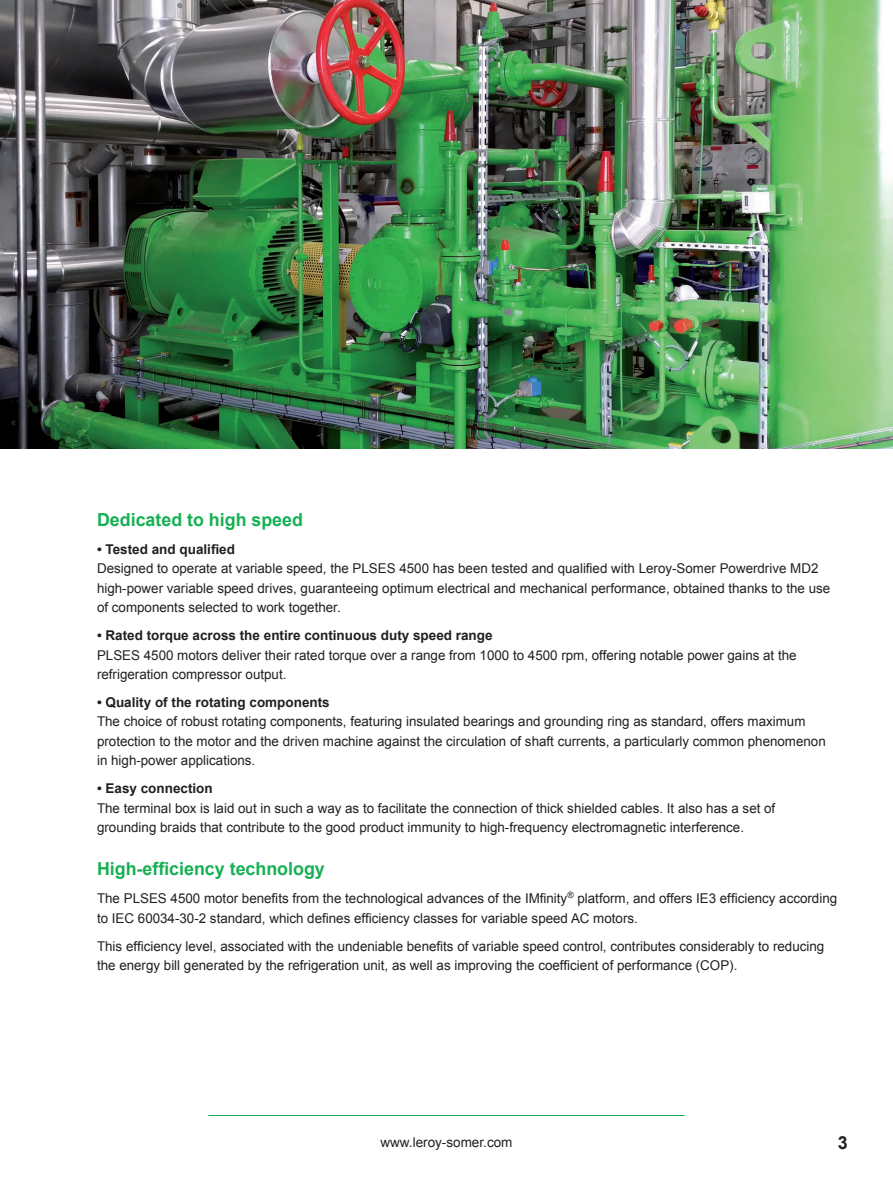
<style>
.page{position:relative;width:893px;height:1191px;background:#fff}
.page>*{position:absolute;margin:0;border:0;box-sizing:border-box;transform-origin:0 0}
.t1{font:700 18px "Arial";color:#15b053}
.t2{font:700 18px "Arial";color:#231f20}
.t3{font:13.5px/19.5px "Arial";color:#231f20}
.t4{font:700 13.5px "Arial";color:#231f20}
</style>
<div class="page">
<hr style="left:208px;top:1115px;width:477px;height:1px;background:#15b053">
<img style="left:0;top:0;width:893px;height:449px">
<h1 class="t1" style="left:97px;top:508px;width:207px">Dedicated to high speed</h1>
<p class="t4" style="left:97px;top:540px;width:140px">• Tested and qualified</p>
<p class="t3" style="left:97px;top:559px;width:735px">Designed to operate at variable speed, the PLSES 4500 has been tested and qualified with Leroy-Somer Powerdrive MD2 high-power variable speed drives, guaranteeing optimum electrical and mechanical performance, obtained thanks to the use of components selected to work together.</p>
<p class="t4" style="left:97px;top:626px;width:397px">• Rated torque across the entire continuous duty speed range</p>
<p class="t3" style="left:97px;top:645px;width:701px">PLSES 4500 motors deliver their rated torque over a range from 1000 to 4500 rpm, offering notable power gains at the refrigeration compressor output.</p>
<p class="t4" style="left:97px;top:693px;width:234px">• Quality of the rotating components</p>
<p class="t3" style="left:97px;top:712px;width:730px">The choice of robust rotating components, featuring insulated bearings and grounding ring as standard, offers maximum protection to the motor and the driven machine against the circulation of shaft currents, a particularly common phenomenon in high-power applications.</p>
<p class="t4" style="left:97px;top:779px;width:117px">• Easy connection</p>
<p class="t3" style="left:97px;top:798px;width:680px">The terminal box is laid out in such a way as to facilitate the connection of thick shielded cables. It also has a set of grounding braids that contribute to the good product immunity to high-frequency electromagnetic interference.</p>
<h1 class="t1" style="left:97px;top:856px;width:229px">High-efficiency technology</h1>
<p class="t3" style="left:97px;top:888px;width:742px">The PLSES 4500 motor benefits from the technological advances of the IMfinity<sup>®</sup> platform, and offers IE3 efficiency according to IEC 60034-30-2 standard, which defines efficiency classes for variable speed AC motors.</p>
<p class="t3" style="left:97px;top:936px;width:729px">This efficiency level, associated with the undeniable benefits of variable speed control, contributes considerably to reducing the energy bill generated by the refrigeration unit, as well as improving the coefficient of performance (COP).</p>
<p class="t3" style="left:380px;top:1133px;width:134px">www.leroy-somer.com</p>
<h1 class="t2" style="left:838px;top:1130px;width:12px">3</h1>
</div>
